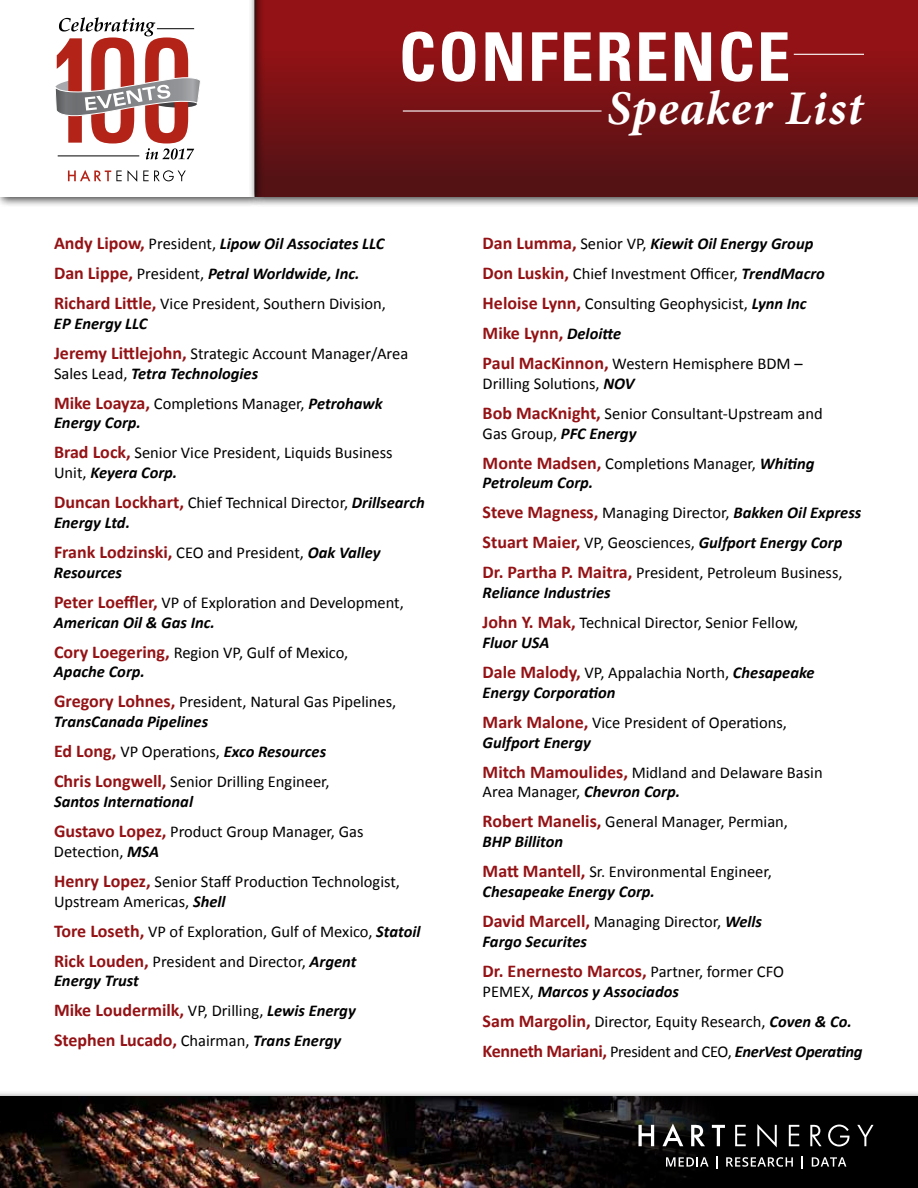
<style>
.page{position:relative;width:918px;height:1188px;background:#fff}
.page>*{position:absolute;margin:0;border:0;box-sizing:border-box;transform-origin:0 0}
.t1{font:700 condensed 67.2px "Univers";letter-spacing:.03em;color:#fff}
.t2{font:italic 700 48.45px "Minion Pro";letter-spacing:.025em;color:#fff}
.t3{font:700 18px/30px "Calibri";color:#941215}
.t4{font:16.5px/30px "Calibri";color:#000}
.t5{font:italic 700 16.5px/30px "Calibri";color:#000}
.s1{font-weight:700;font-size:18px;color:#941215}
.s2{font-weight:700;font-style:italic}
.s3{font-style:normal;font-size:18px;color:#941215}
.s4{font-weight:400;font-style:normal}
.s5{font-weight:400;font-size:16.5px;color:#000}
.s6{font-style:italic;font-size:16.5px;color:#000}
</style>
<div class="page">
<div style="left:249px;top:0;width:669px;height:208px;background:#000;opacity:.75"></div>
<div style="left:255px;top:0;width:663px;height:197px;background:linear-gradient(to bottom,#a01215,#511215)"></div>
<div style="left:0;top:1090px;width:918px;height:98px;background:#000;opacity:.75"></div>
<img style="left:0;top:1096px;width:918px;height:92px">
<div style="left:0;top:0;width:265px;height:208px;background:#000;opacity:.75"></div>
<div style="left:0;top:0;width:254px;height:197px;background:#fff"></div>
<svg style="left:735px;top:1125px;width:11px;height:21px"></svg>
<svg style="left:757px;top:1124px;width:20px;height:23px"></svg>
<svg style="left:789px;top:1125px;width:10px;height:21px"></svg>
<svg style="left:810px;top:1125px;width:12px;height:21px"></svg>
<svg style="left:828px;top:1125px;width:21px;height:22px"></svg>
<svg style="left:857px;top:1125px;width:17px;height:21px"></svg>
<svg style="left:638px;top:1125px;width:16px;height:21px"></svg>
<svg style="left:662px;top:1124px;width:21px;height:22px"></svg>
<svg style="left:691px;top:1125px;width:14px;height:21px"></svg>
<svg style="left:712px;top:1125px;width:13px;height:21px"></svg>
<svg style="left:666px;top:1157px;width:43px;height:10px"></svg>
<svg style="left:716px;top:1156px;width:1px;height:12px"></svg>
<svg style="left:726px;top:1157px;width:67px;height:10px"></svg>
<svg style="left:802px;top:1156px;width:1px;height:12px"></svg>
<svg style="left:812px;top:1157px;width:34px;height:10px"></svg>
<svg style="left:128px;top:170px;width:9px;height:12px"></svg>
<svg style="left:143px;top:170px;width:43px;height:11px"></svg>
<svg style="left:68px;top:170px;width:54px;height:11px"></svg>
<svg style="left:55px;top:17px;width:145px;height:142px"></svg>
<hr style="left:58px;top:155px;width:81px;height:1px;background:#000">
<hr style="left:157px;top:28px;width:37px;height:1px;background:#000">
<hr style="left:794px;top:54px;width:70px;height:1px;background:#fff">
<hr style="left:403px;top:110px;width:199px;height:2px;background:#fff">
<h1 class="t1" style="left:399px;top:16px;width:393px">CONFERENCE</h1>
<h2 class="t2" style="left:607px;top:74px;width:257px">Speaker List</h2>
<p class="t4" style="left:54px;top:229px;width:333px"><span class="s1">Andy Lipow,</span> President, <span class="s2">Lipow Oil Associates LLC<br></span><span class="s1">Dan Lippe,</span> President, <span class="s2">Petral Worldwide, Inc.<br></span><span class="s1">Richard Little,</span> Vice President, Southern Division,</p>
<p class="t4" style="left:54px;top:308px;width:356px"><span class="s2">EP Energy LLC<br></span><span class="s1">Jeremy Littlejohn,</span> Strategic Account Manager/Area</p>
<p class="t4" style="left:54px;top:358px;width:330px">Sales Lead, <span class="s2">Tetra Technologies<br></span><span class="s1">Mike Loayza,</span> Completions Manager, <span class="s2">Petrohawk</span></p>
<p class="t4" style="left:54px;top:408px;width:340px"><span class="s2">Energy Corp.<br></span><span class="s1">Brad Lock,</span> Senior Vice President, Liquids Business</p>
<p class="t4" style="left:54px;top:458px;width:372px">Unit, <span class="s2">Keyera Corp.<br></span><span class="s1">Duncan Lockhart,</span> Chief Technical Director, <span class="s2">Drillsearch</span></p>
<p class="t5" style="left:54px;top:507px;width:328px">Energy Ltd.<br><span class="s3">Frank Lodzinski,</span> <span class="s4">CEO and President,</span> Oak Valley</p>
<p class="t4" style="left:54px;top:557px;width:351px"><span class="s2">Resources<br></span><span class="s1">Peter Loeffler,</span> VP of Exploration and Development,</p>
<p class="t4" style="left:54px;top:607px;width:296px"><span class="s2">American Oil &amp; Gas Inc.<br></span><span class="s1">Cory Loegering,</span> Region VP, Gulf of Mexico,</p>
<p class="t4" style="left:54px;top:657px;width:344px"><span class="s2">Apache Corp.<br></span><span class="s1">Gregory Lohnes,</span> President, Natural Gas Pipelines,</p>
<p class="t4" style="left:54px;top:707px;width:277px"><span class="s2">TransCanada Pipelines<br></span><span class="s1">Ed Long,</span> VP Operations, <span class="s2">Exco Resources<br></span><span class="s1">Chris Longwell,</span> Senior Drilling Engineer,</p>
<p class="t4" style="left:54px;top:787px;width:311px"><span class="s2">Santos International<br></span><span class="s1">Gustavo Lopez,</span> Product Group Manager, Gas</p>
<p class="t4" style="left:54px;top:836px;width:348px">Detection, <span class="s2">MSA<br></span><span class="s1">Henry Lopez,</span> Senior Staff Production Technologist,</p>
<p class="t4" style="left:54px;top:886px;width:368px">Upstream Americas, <span class="s2">Shell<br></span><span class="s1">Tore Loseth,</span> VP of Exploration, Gulf of Mexico, <span class="s2">Statoil<br></span><span class="s1">Rick Louden,</span> President and Director, <span class="s2">Argent</span></p>
<p class="t5" style="left:54px;top:966px;width:86px">Energy Trust</p>
<p class="t3" style="left:54px;top:995px;width:303px">Mike Loudermilk, <span class="s5">VP, Drilling,</span> <span class="s6">Lewis Energy<br></span>Stephen Lucado, <span class="s5">Chairman,</span> <span class="s6">Trans Energy</span></p>
<p class="t4" style="left:483px;top:229px;width:344px"><span class="s1">Dan Lumma,</span> Senior VP, <span class="s2">Kiewit Oil Energy Group<br></span><span class="s1">Don Luskin,</span> Chief Investment Officer, <span class="s2">TrendMacro<br></span><span class="s1">Heloise Lynn,</span> Consulting Geophysicist, <span class="s2">Lynn Inc</span></p>
<p class="t3" style="left:483px;top:318px;width:140px">Mike Lynn, <span class="s6">Deloitte</span></p>
<p class="t4" style="left:483px;top:354px;width:322px;line-height:19.8px"><span class="s1">Paul MacKinnon,</span> Western Hemisphere BDM –<br>Drilling Solutions, <span class="s2">NOV</span></p>
<p class="t4" style="left:483px;top:403px;width:342px;line-height:19.8px"><span class="s1">Bob MacKnight,</span> Senior Consultant-Upstream and<br>Gas Group, <span class="s2">PFC Energy</span></p>
<p class="t5" style="left:483px;top:453px;width:333px;line-height:19.8px"><span class="s3">Monte Madsen,</span> <span class="s4">Completions Manager,</span> Whiting<br>Petroleum Corp.</p>
<p class="t4" style="left:483px;top:498px;width:380px"><span class="s1">Steve Magness,</span> Managing Director, <span class="s2">Bakken Oil Express<br></span><span class="s1">Stuart Maier,</span> VP, Geosciences, <span class="s2">Gulfport Energy Corp<br></span><span class="s1">Dr. Partha P. Maitra,</span> President, Petroleum Business,</p>
<p class="t4" style="left:483px;top:578px;width:317px"><span class="s2">Reliance Industries<br></span><span class="s1">John Y. Mak,</span> Technical Director, Senior Fellow,</p>
<p class="t4" style="left:483px;top:628px;width:333px"><span class="s2">Fluor USA<br></span><span class="s1">Dale Malody,</span> VP, Appalachia North, <span class="s2">Chesapeake</span></p>
<p class="t4" style="left:483px;top:677px;width:306px"><span class="s2">Energy Corporation<br></span><span class="s1">Mark Malone,</span> Vice President of Operations,</p>
<p class="t4" style="left:483px;top:727px;width:342px"><span class="s2">Gulfport Energy<br></span><span class="s1">Mitch Mamoulides,</span> Midland and Delaware Basin</p>
<p class="t4" style="left:483px;top:777px;width:307px">Area Manager, <span class="s2">Chevron Corp.<br></span><span class="s1">Robert Manelis,</span> General Manager, Permian,</p>
<p class="t4" style="left:483px;top:827px;width:291px"><span class="s2">BHP Billiton<br></span><span class="s1">Matt Mantell,</span> Sr. Environmental Engineer,</p>
<p class="t5" style="left:483px;top:876px;width:281px">Chesapeake Energy Corp.<br><span class="s3">David Marcell,</span> <span class="s4">Managing Director,</span> Wells</p>
<p class="t5" style="left:483px;top:926px;width:106px">Fargo Securites</p>
<p class="t3" style="left:483px;top:956px;width:303px">Dr. Enernesto Marcos, <span class="s5">Partner, former CFO</span></p>
<p class="t4" style="left:483px;top:976px;width:381px">PEMEX, <span class="s2">Marcos y Associados<br></span><span class="s1">Sam Margolin,</span> Director, Equity Research, <span class="s2">Coven &amp; Co.<br></span><span class="s1">Kenneth Mariani,</span> President and CEO, <span class="s2">EnerVest Operating</span></p>
</div>
